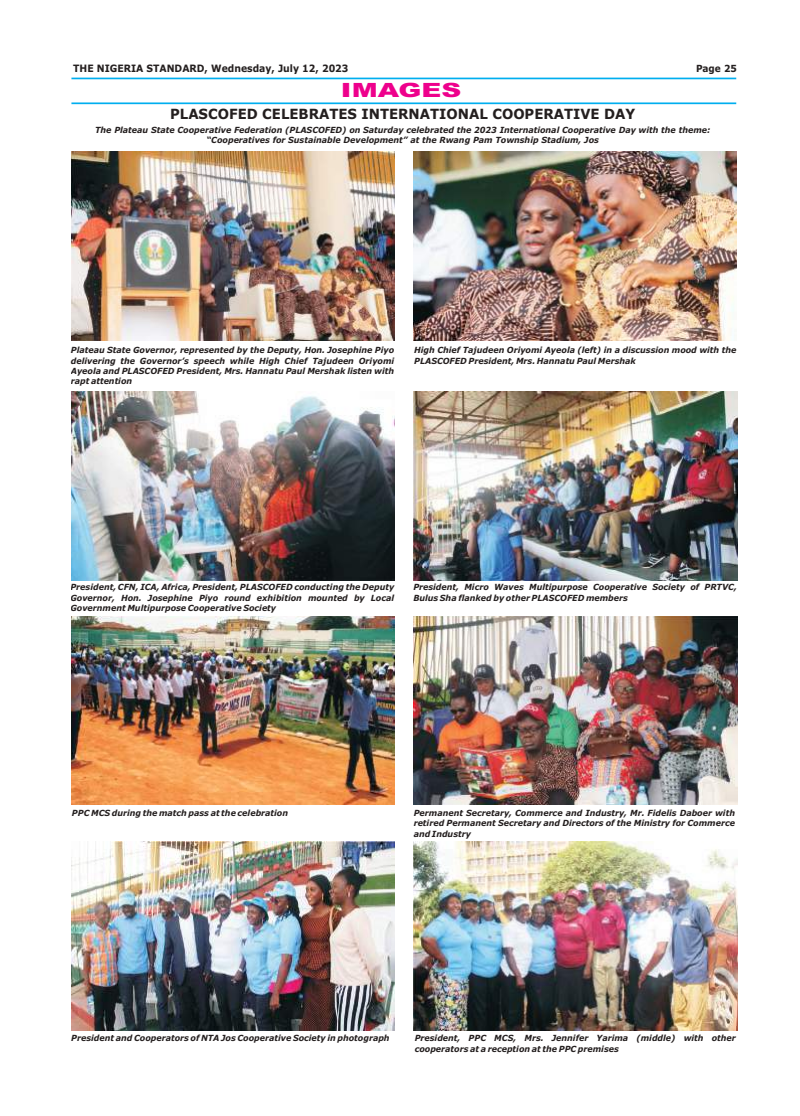
<style>
.page{position:relative;width:800px;height:1116px;background:#fff}
.page>*{position:absolute;margin:0;border:0;box-sizing:border-box;transform-origin:0 0}
.t1{font:900 19.6px "Arial";color:#ee008c;scale:1.4 1}
.t2{font:700 14px "Verdana";color:#241f1f;scale:.95 1}
.t3{font:700 10.1px "Verdana";color:#241f1f;scale:.92 1}
.t4{font:700 9.8px "Verdana";color:#241f1f;scale:.92 1}
.t5{font:italic 700 8.5px/10.3px "Verdana";color:#241f1f;text-align:justify;scale:.95 1}
</style>
<div class="page">
<svg style="left:352px;top:77px;width:110px;height:3px"></svg>
<hr style="left:71px;top:78px;width:665px;height:1px;background:#00aeef">
<hr style="left:71px;top:102px;width:665px;height:2px;background:#00aeef">
<img style="left:71px;top:616px;width:323px;height:189px">
<img style="left:71px;top:391px;width:323px;height:189px">
<img style="left:71px;top:152px;width:323px;height:189px">
<img style="left:413px;top:842px;width:324px;height:188px">
<img style="left:413px;top:391px;width:323px;height:189px">
<img style="left:413px;top:152px;width:323px;height:189px">
<img style="left:413px;top:616px;width:323px;height:189px">
<img style="left:71px;top:842px;width:323px;height:188px">
<p class="t3" style="left:73px;top:62px;width:300px">THE NIGERIA STANDARD, Wednesday, July 12, 2023</p>
<p class="t4" style="left:695px;top:62px;width:46px">Page 25</p>
<h1 class="t1" style="left:341px;top:78px;width:87px">IMAGES</h1>
<h2 class="t2" style="left:170px;top:105px;width:491px">PLASCOFED CELEBRATES INTERNATIONAL COOPERATIVE DAY</h2>
<p class="t5" style="left:95px;top:125px;width:648px;text-align:center">The Plateau State Cooperative Federation (PLASCOFED) on Saturday celebrated the 2023 International Cooperative Day with the theme: “Cooperatives for Sustainable Development” at the Rwang Pam Township Stadium, Jos</p>
<p class="t5" style="left:71px;top:346px;width:342px">Plateau State Governor, represented by the Deputy, Hon. Josephine Piyo delivering the Governor’s speech while High Chief Tajudeen Oriyomi Ayeola and PLASCOFED President, Mrs. Hannatu Paul Mershak listen with rapt attention</p>
<p class="t5" style="left:414px;top:346px;width:340px">High Chief Tajudeen Oriyomi Ayeola (left) in a discussion mood with the<br>PLASCOFED President, Mrs. Hannatu Paul Mershak</p>
<p class="t5" style="left:70px;top:583px;width:342px">President, CFN, ICA, Africa, President, PLASCOFED conducting the Deputy Governor, Hon. Josephine Piyo round exhibition mounted by Local Government Multipurpose Cooperative Society</p>
<p class="t5" style="left:413px;top:583px;width:342px">President, Micro Waves Multipurpose Cooperative Society of PRTVC,<br>Bulus Sha flanked by other PLASCOFED members</p>
<p class="t5" style="left:72px;top:809px;width:229px">PPC MCS during the match pass at the celebration</p>
<p class="t5" style="left:413px;top:809px;width:339px">Permanent Secretary, Commerce and Industry, Mr. Fidelis Daboer with retired Permanent Secretary and Directors of the Ministry for Commerce and Industry</p>
<p class="t5" style="left:71px;top:1034px;width:336px">President and Cooperators of NTA Jos Cooperative Society in photograph</p>
<p class="t5" style="left:414px;top:1034px;width:339px">President, PPC MCS, Mrs. Jennifer Yarima (middle) with other cooperators at a reception at the PPC premises</p>
</div>
